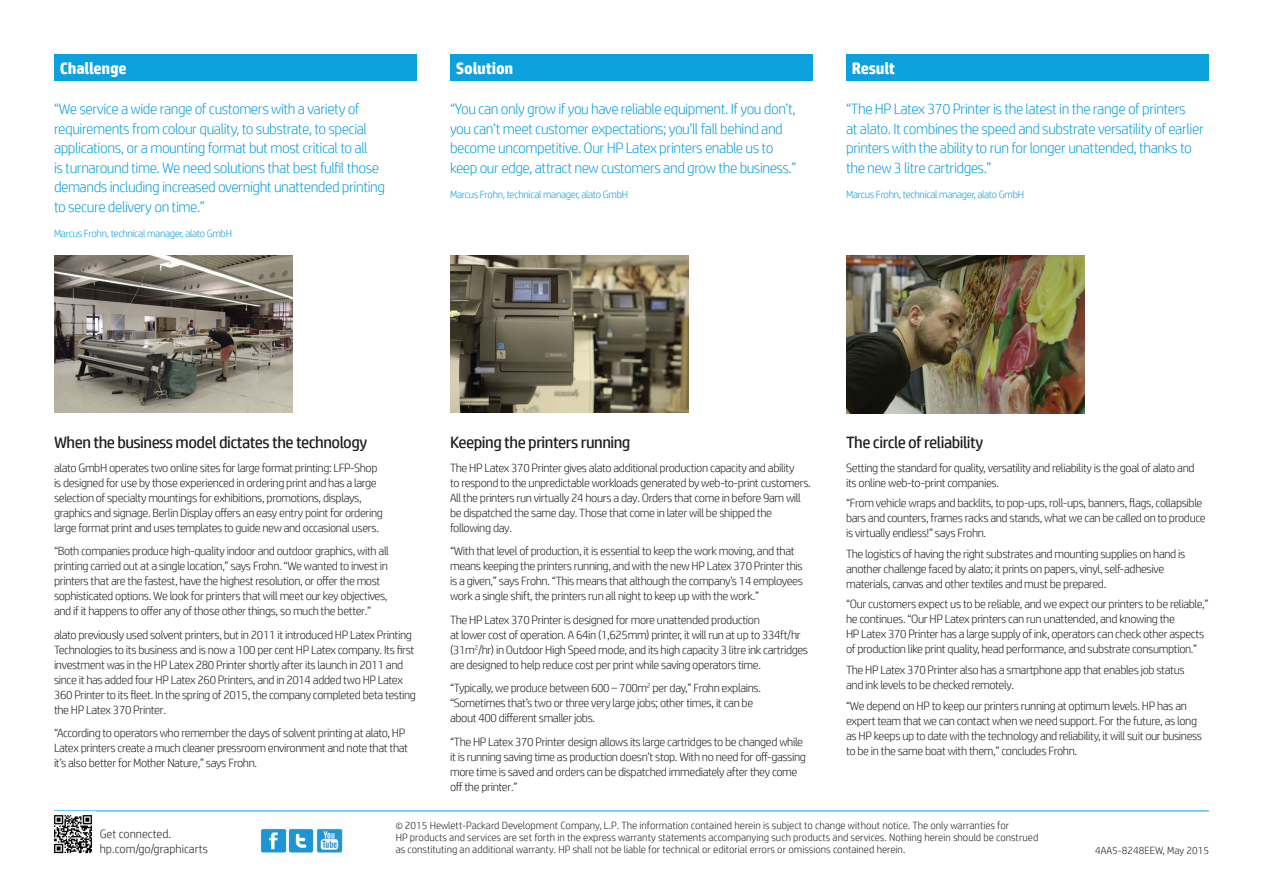
<style>
.page{position:relative;width:1263px;height:893px;background:#fff}
.page>*{position:absolute;margin:0;border:0;box-sizing:border-box;transform-origin:0 0}
.sub-headers{font:16.5px "HP Simplified";letter-spacing:-.03em;color:#231f20}
.t1{font:700 16.5px "HP Simplified";letter-spacing:-.01em;color:#fff}
.t2{font:300 15px/19.5px "HP Simplified";letter-spacing:-.03em;color:#0ca0dd}
.body{font:300 12px/15px "HP Simplified";letter-spacing:-.03em;color:#231f20}
.body-2{font:300 12px/15px "HP Simplified";color:#231f20}
.Copyright{font:300 10.5px/12px "HP Simplified";color:#231f20}
.t3{font:300 10.5px "HP Simplified";letter-spacing:-.03em;color:#0ca0dd}
.s1{font-size:9px}
</style>
<div class="page">
<hr style="left:54px;top:810px;width:1155px;height:1px;background:#0ca0dd">
<div style="left:54px;top:54px;width:363px;height:27px;background:#0ca0dd"></div>
<div style="left:450px;top:54px;width:363px;height:27px;background:#0ca0dd"></div>
<div style="left:846px;top:54px;width:363px;height:27px;background:#0ca0dd"></div>
<img style="left:260px;top:829px;width:26px;height:24px">
<img style="left:288px;top:829px;width:26px;height:24px">
<img style="left:317px;top:828px;width:25px;height:25px">
<img style="left:450px;top:255px;width:238px;height:157px">
<img style="left:846px;top:255px;width:238px;height:158px">
<img style="left:54px;top:255px;width:238px;height:157px">
<img style="left:54px;top:815px;width:38px;height:39px">
<p class="t1" style="left:60px;top:58px;width:68px">Challenge</p>
<p class="t1" style="left:456px;top:58px;width:59px">Solution</p>
<p class="t1" style="left:852px;top:58px;width:45px">Result</p>
<p class="t2" style="left:54px;top:99px;width:333px">“We service a wide range of customers with a variety of requirements from colour quality, to substrate, to special applications, or a mounting format but most critical to all<br>is turnaround time. We need solutions that best fulfil those demands including increased overnight unattended printing to secure delivery on time.”</p>
<p class="t3" style="left:54px;top:226px;width:179px">Marcus Frohn, technical manager, alato GmbH</p>
<p class="t2" style="left:450px;top:99px;width:348px">“You can only grow if you have reliable equipment. If you don’t, you can’t meet customer expectations; you’ll fall behind and become uncompetitive. Our HP Latex printers enable us to keep our edge, attract new customers and grow the business.”</p>
<p class="t3" style="left:450px;top:187px;width:179px">Marcus Frohn, technical manager, alato GmbH</p>
<p class="t2" style="left:846px;top:99px;width:359px">“The HP Latex 370 Printer is the latest in the range of printers<br>at alato. It combines the speed and substrate versatility of earlier printers with the ability to run for longer unattended, thanks to the new 3 litre cartridges.”</p>
<p class="t3" style="left:846px;top:187px;width:179px">Marcus Frohn, technical manager, alato GmbH</p>
<p class="sub-headers" style="left:54px;top:432px;width:315px">When the business model dictates the technology</p>
<p class="body" style="left:54px;top:460px;width:331px">alato GmbH operates two online sites for large format printing: LFP-Shop is designed for use by those experienced in ordering print and has a large selection of specialty mountings for exhibitions, promotions, displays, graphics and signage. Berlin Display offers an easy entry point for ordering large format print and uses templates to guide new and occasional users.</p>
<p class="body" style="left:54px;top:543px;width:337px">“Both companies produce high-quality indoor and outdoor graphics, with all printing carried out at a single location,” says Frohn. “We wanted to invest in printers that are the fastest, have the highest resolution, or offer the most sophisticated options. We look for printers that will meet our key objectives, and if it happens to offer any of those other things, so much the better.”</p>
<p class="body" style="left:54px;top:627px;width:364px">alato previously used solvent printers, but in 2011 it introduced HP Latex Printing Technologies to its business and is now a 100 per cent HP Latex company. Its first investment was in the HP Latex 280 Printer shortly after its launch in 2011 and since it has added four HP Latex 260 Printers, and in 2014 added two HP Latex 360 Printer to its fleet. In the spring of 2015, the company completed beta testing the HP Latex 370 Printer.</p>
<p class="body" style="left:54px;top:725px;width:356px">“According to operators who remember the days of solvent printing at alato, HP<br>Latex printers create a much cleaner pressroom environment and note that that it’s also better for Mother Nature,” says Frohn.</p>
<p class="sub-headers" style="left:450px;top:432px;width:182px">Keeping the printers running</p>
<p class="body" style="left:450px;top:460px;width:362px">The HP Latex 370 Printer gives alato additional production capacity and ability<br>to respond to the unpredictable workloads generated by web-to-print customers.<br>All the printers run virtually 24 hours a day. Orders that come in before 9am will be dispatched the same day. Those that come in later will be shipped the following day.</p>
<p class="body" style="left:450px;top:543px;width:354px">“With that level of production, it is essential to keep the work moving, and that means keeping the printers running, and with the new HP Latex 370 Printer this is a given,” says Frohn. “This means that although the company’s 14 employees work a single shift, the printers run all night to keep up with the work.”</p>
<p class="body" style="left:450px;top:612px;width:360px">The HP Latex 370 Printer is designed for more unattended production<br>at lower cost of operation. A 64in (1,625mm) printer, it will run at up to 334ft/hr (31m<sup>2</sup>/hr) in Outdoor High Speed mode, and its high capacity 3 litre ink cartridges are designed to help reduce cost per print while saving operators time.</p>
<p class="body" style="left:450px;top:680px;width:313px">“Typically, we produce between 600 – 700m<sup>2</sup> per day,” Frohn explains. “Sometimes that’s two or three very large jobs; other times, it can be about 400 different smaller jobs.</p>
<p class="body" style="left:450px;top:734px;width:357px">“The HP Latex 370 Printer design allows its large cartridges to be changed while it is running saving time as production doesn’t stop. With no need for off-gassing more time is saved and orders can be dispatched immediately after they come off the printer.”</p>
<p class="sub-headers" style="left:846px;top:432px;width:139px">The circle of reliability</p>
<p class="body" style="left:846px;top:460px;width:350px">Setting the standard for quality, versatility and reliability is the goal of alato and its online web-to-print companies.</p>
<p class="body" style="left:846px;top:495px;width:361px">“From vehicle wraps and backlits, to pop-ups, roll-ups, banners, flags, collapsible bars and counters, frames racks and stands, what we can be called on to produce is virtually endless!” says Frohn.</p>
<p class="body" style="left:846px;top:546px;width:341px">The logistics of having the right substrates and mounting supplies on hand is another challenge faced by alato; it prints on papers, vinyl, self-adhesive materials, canvas and other textiles and must be prepared.</p>
<p class="body" style="left:846px;top:596px;width:364px">“Our customers expect us to be reliable, and we expect our printers to be reliable,” he continues. “Our HP Latex printers can run unattended, and knowing the<br>HP Latex 370 Printer has a large supply of ink, operators can check other aspects of production like print quality, head performance, and substrate consumption.”</p>
<p class="body" style="left:846px;top:662px;width:340px">The HP Latex 370 Printer also has a smartphone app that enables job status and ink levels to be checked remotely.</p>
<p class="body" style="left:846px;top:697px;width:358px">“We depend on HP to keep our printers running at optimum levels. HP has an expert team that we can contact when we need support. For the future, as long as HP keeps up to date with the technology and reliability, it will suit our business to be in the same boat with them,” concludes Frohn.</p>
<p class="body-2" style="left:100px;top:826px;width:110px">Get connected. hp.com/go/graphicarts</p>
<p class="Copyright" style="left:396px;top:819px;width:644px"><span class="s1">©</span> 2015 Hewlett-Packard Development Company, L.P. The information contained herein is subject to change without notice. The only warranties for<br>HP products and services are set forth in the express warranty statements accompanying such products and services. Nothing herein should be construed as constituting an additional warranty. HP shall not be liable for technical or editorial errors or omissions contained herein.</p>
<p class="Copyright" style="left:1095px;top:844px;width:115px">4AA5-8248EEW, May 2015</p>
</div>
